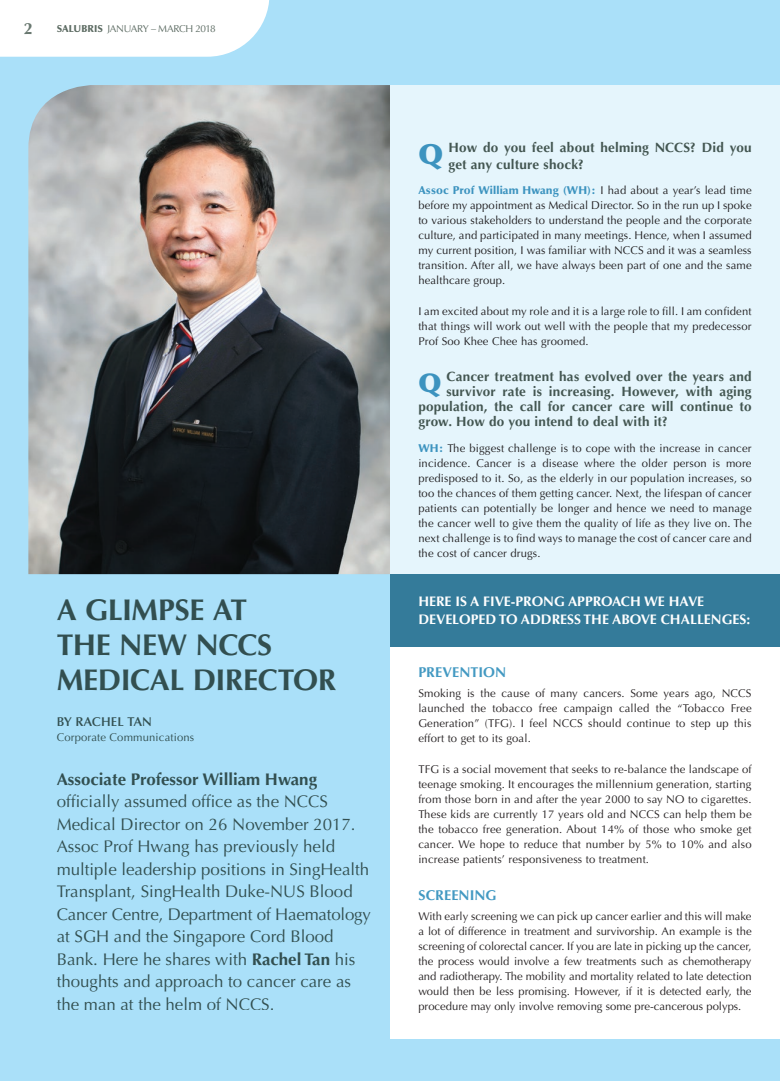
<style>
.page{position:relative;width:780px;height:1081px;background:#aae0f9}
.page>*{position:absolute;margin:0;border:0;box-sizing:border-box;transform-origin:0 0}
.t1{font:700 30px/35px "Optima LT Std";letter-spacing:-.015em;color:#4b5a52}
.t2{font:16.88px/22.5px "Optima LT Std";color:#4b5a52}
.t3{font:700 16.88px "Optima LT Std";color:#4b5a52}
.t4{font:700 16.25px "Optima LT Std";color:#697870}
.t5{font:700 14.25px "Optima LT Std";letter-spacing:.005em;color:#4399c2}
.t6{font:700 13.88px/17.6px "Optima LT Std";color:#fff}
.t7{font:700 13.5px/16.9px "Optima LT Std";letter-spacing:.015em;color:#4b5a52}
.t8{font:600 12.75px "Optima LT Std";letter-spacing:.015em;color:#4b5a52}
.t9{font:11.25px/15px "Optima LT Std";letter-spacing:.015em;color:#231f20;text-align:justify}
.t10{font:11.25px "Optima LT Std";letter-spacing:.015em;color:#4b5a52}
.t11{font:10px "Optima LT Std";letter-spacing:-.035em;color:#5b6a61}
.s1{font-weight:900}
.s2{font-weight:700}
.s3{font-weight:900;font-size:27.75px;color:#4399c2}
.s4{font-weight:900;color:#4399c2}
.s5{font-weight:900;font-size:25.88px;color:#4399c2}
</style>
<div class="page">
<div style="left:390px;top:85px;width:390px;height:953px;background:#fff"></div>
<div style="left:390px;top:85px;width:390px;height:489px;background:#e5f5fc"></div>
<div style="left:390px;top:574px;width:390px;height:73px;background:#347b9a"></div>
<img style="left:28px;top:85px;width:362px;height:489px">
<div style="left:0;top:0;width:269px;height:57px;background:#fff"></div>
<p class="t4" style="left:24px;top:19px;width:11px">2</p>
<p class="t11" style="left:57px;top:23px;width:160px"><span class="s1">SALUBRIS</span> JANUARY – MARCH 2018</p>
<h1 class="t1" style="left:57px;top:592px;width:281px">A GLIMPSE AT<br>THE NEW NCCS<br>MEDICAL DIRECTOR</h1>
<p class="t8" style="left:57px;top:714px;width:97px">BY RACHEL TAN</p>
<p class="t10" style="left:57px;top:730px;width:139px">Corporate Communications</p>
<h2 class="t3" style="left:57px;top:769px;width:262px">Associate Professor William Hwang</h2>
<p class="t2" style="left:57px;top:790px;width:316px">officially assumed office as the NCCS Medical Director on 26 November 2017.<br>Assoc Prof Hwang has previously held multiple leadership positions in SingHealth Transplant, SingHealth Duke-NUS Blood Cancer Centre, Department of Haematology at SGH and the Singapore Cord Blood Bank. Here he shares with <span class="s2">Rachel Tan</span> his thoughts and approach to cancer care as the man at the helm of NCCS.</p>
<p class="t7" style="left:448px;top:139px;width:304px;text-indent:-30px"><span class="s3">Q</span> How do you feel about helming NCCS? Did you get any culture shock?</p>
<p class="t9" style="left:418px;top:183px;width:335px"><span class="s4">Assoc Prof William Hwang (WH):</span> I had about a year’s lead time before my appointment as Medical Director. So in the run up I spoke to various stakeholders to understand the people and the corporate culture, and participated in many meetings. Hence, when I assumed my current position, I was familiar with NCCS and it was a seamless transition. After all, we have always been part of one and the same healthcare group.</p>
<p class="t9" style="left:418px;top:304px;width:335px">I am excited about my role and it is a large role to fill. I am confident that things will work out well with the people that my predecessor Prof Soo Khee Chee has groomed.</p>
<p class="t7" style="left:418px;top:369px;width:335px"><span class="s5">Q</span> Cancer treatment has evolved over the years and</p>
<p class="t7" style="left:446px;top:384px;width:307px">survivor rate is increasing. However, with aging</p>
<p class="t7" style="left:418px;top:399px;width:335px">population, the call for cancer care will continue to</p>
<p class="t7" style="left:418px;top:414px;width:251px">grow. How do you intend to deal with it?</p>
<p class="t9" style="left:418px;top:441px;width:335px"><span class="s4">WH:</span> The biggest challenge is to cope with the increase in cancer incidence. Cancer is a disease where the older person is more predisposed to it. So, as the elderly in our population increases, so too the chances of them getting cancer. Next, the lifespan of cancer patients can potentially be longer and hence we need to manage the cancer well to give them the quality of life as they live on. The next challenge is to find ways to manage the cost of cancer care and the cost of cancer drugs.</p>
<p class="t6" style="left:418px;top:593px;width:333px">HERE IS A FIVE-PRONG APPROACH WE HAVE<br>DEVELOPED TO ADDRESS THE ABOVE CHALLENGES:</p>
<p class="t5" style="left:418px;top:663px;width:89px">PREVENTION</p>
<p class="t9" style="left:418px;top:686px;width:335px">Smoking is the cause of many cancers. Some years ago, NCCS launched the tobacco free campaign called the “Tobacco Free Generation” (TFG). I feel NCCS should continue to step up this effort to get to its goal.</p>
<p class="t9" style="left:418px;top:762px;width:335px">TFG is a social movement that seeks to re-balance the landscape of teenage smoking. It encourages the millennium generation, starting from those born in and after the year 2000 to say NO to cigarettes.<br>These kids are currently 17 years old and NCCS can help them be the tobacco free generation. About 14% of those who smoke get cancer. We hope to reduce that number by 5% to 10% and also increase patients’ responsiveness to treatment.</p>
<p class="t5" style="left:418px;top:886px;width:80px">SCREENING</p>
<p class="t9" style="left:418px;top:909px;width:335px">With early screening we can pick up cancer earlier and this will make a lot of difference in treatment and survivorship. An example is the screening of colorectal cancer. If you are late in picking up the cancer, the process would involve a few treatments such as chemotherapy and radiotherapy. The mobility and mortality related to late detection would then be less promising. However, if it is detected early, the procedure may only involve removing some pre-cancerous polyps.</p>
</div>
